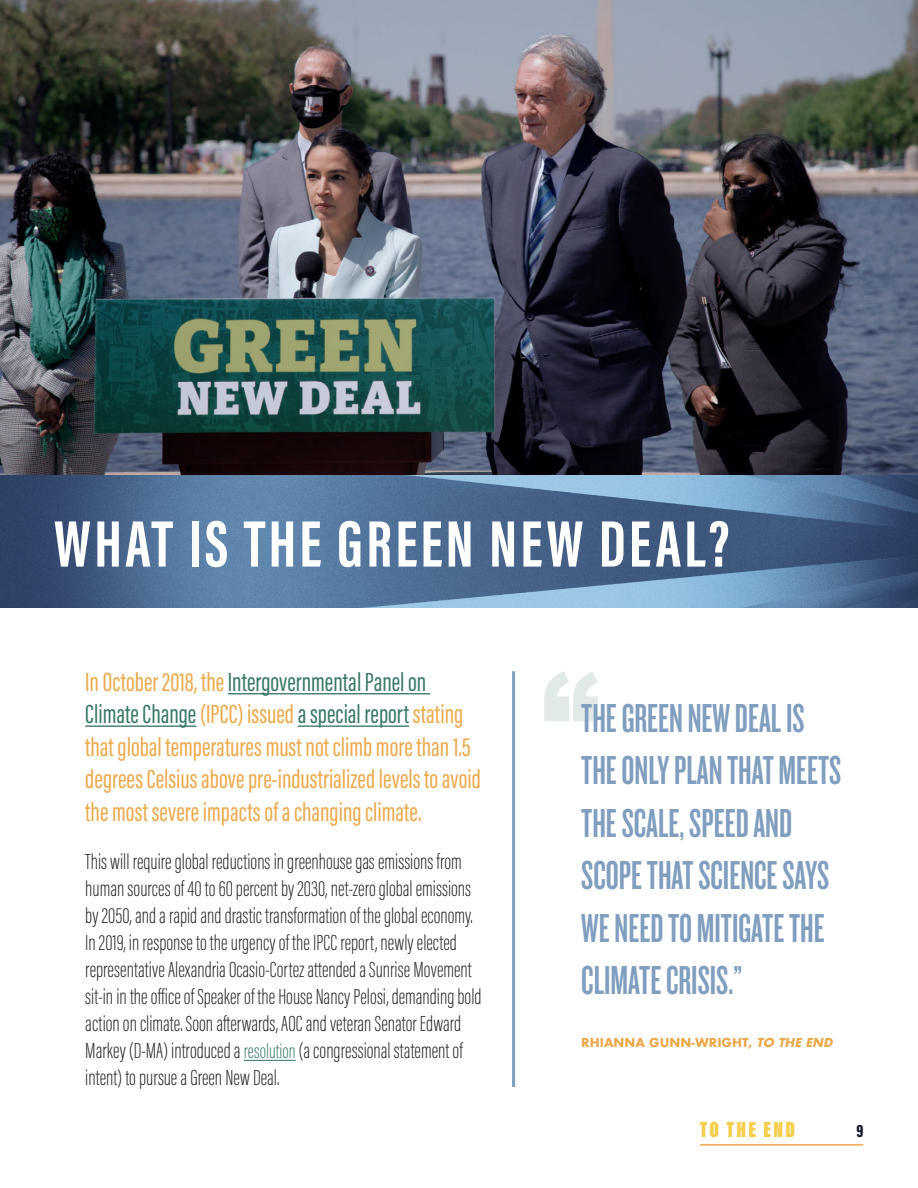
<style>
.page{position:relative;width:918px;height:1188px;background:#fff}
.page>*{position:absolute;margin:0;border:0;box-sizing:border-box;transform-origin:0 0}
.t1{font:700 67.5px "Acumin Pro Extra Cond";letter-spacing:.05em;color:#fff}
.Body_copy{font:42px/52.5px "Knockout 47 Bantamweight";color:#809fbf}
.t2{font:27px/32.4px "Acumin Pro Extra Cond";color:#eca94a}
.t3{font:200 22.5px/27px "Acumin Pro Extra Cond";color:#231f20}
.t4{font:900 22.5px "Acumin Pro Extra Cond";letter-spacing:.1em;color:#f6ce4c}
.t5{font:900 18px "Acumin Pro Extra Cond";color:#131a2c}
.Body_copy-2{font:700 12px "Futura";color:#eca94a}
.s1{color:#377869}
.s2{font-size:21px;color:#377869}
.s3{font-style:italic}
</style>
<div class="page">
<hr style="left:228px;top:693px;width:202px;height:1px;background:#377869">
<hr style="left:85px;top:725px;width:111px;height:2px;background:#377869">
<hr style="left:298px;top:725px;width:111px;height:2px;background:#377869">
<hr style="left:244px;top:1060px;width:52px;height:1px;background:#377869">
<svg style="left:544px;top:671px;width:54px;height:50px"></svg>
<hr style="left:512px;top:671px;width:3px;height:416px;background:#809fbf">
<img style="left:0;top:0;width:918px;height:476px">
<svg style="left:0;top:476px;width:918px;height:132px;background:#527297"></svg>
<hr style="left:700px;top:1144px;width:163px;height:2px;background:#eca94a">
<p class="t1" style="left:54px;top:502px;width:677px">WHAT IS THE GREEN NEW DEAL?</p>
<p class="t2" style="left:85px;top:666px;width:397px">In October 2018, the <span class="s1">Intergovernmental Panel on Climate Change</span> (IPCC) issued <span class="s1">a special report</span> stating that global temperatures must not climb more than 1.5 degrees Celsius above pre-industrialized levels to avoid the most severe impacts of a changing climate.</p>
<p class="t3" style="left:85px;top:848px;width:398px">This will require global reductions in greenhouse gas emissions from human sources of 40 to 60 percent by 2030, net-zero global emissions by 2050, and a rapid and drastic transformation of the global economy.<br>In 2019, in response to the urgency of the IPCC report, newly elected representative Alexandria Ocasio-Cortez attended a Sunrise Movement sit-in in the office of Speaker of the House Nancy Pelosi, demanding bold action on climate. Soon afterwards, AOC and veteran Senator Edward Markey (D-MA) introduced a <span class="s2">resolution</span> (a congressional statement of intent) to pursue a Green New Deal.</p>
<p class="Body_copy" style="left:581px;top:690px;width:261px">THE GREEN NEW DEAL IS<br>THE ONLY PLAN THAT MEETS<br>THE SCALE, SPEED AND<br>SCOPE THAT SCIENCE SAYS<br>WE NEED TO MITIGATE THE<br>CLIMATE CRISIS.”</p>
<p class="Body_copy-2" style="left:581px;top:1033px;width:256px">RHIANNA GUNN-WRIGHT, <span class="s3">TO THE END</span></p>
<p class="t4" style="left:700px;top:1116px;width:97px">TO THE END</p>
<p class="t5" style="left:856px;top:1120px;width:8px">9</p>
</div>
